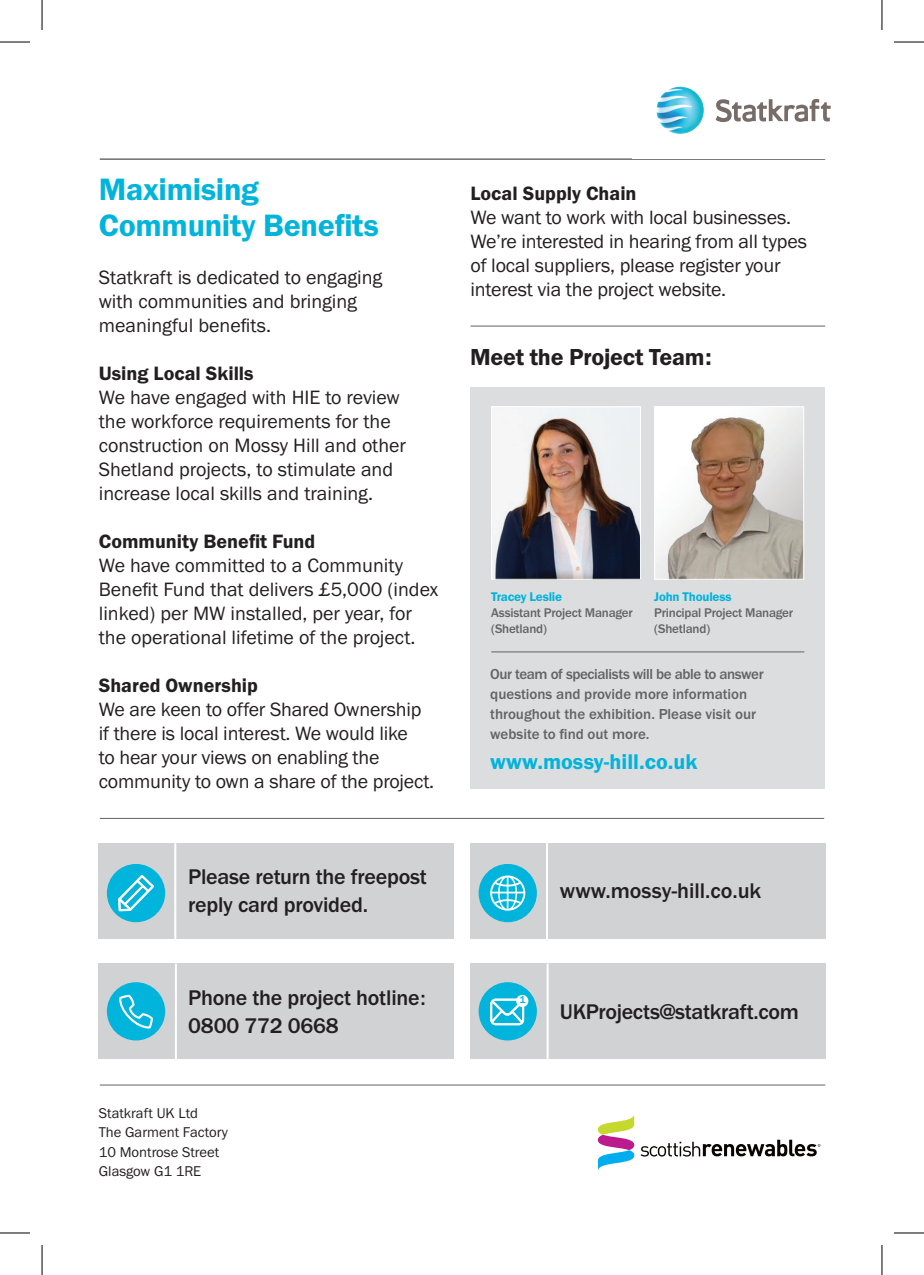
<style>
.page{position:relative;width:924px;height:1275px;background:#fff}
.page>*{position:absolute;margin:0;border:0;box-sizing:border-box;transform-origin:0 0}
.t1{font:32px/36px "Franklin Gothic URW Dem";letter-spacing:-.01em;color:#00b4db}
.t2{font:24px "Franklin Gothic URW Dem";letter-spacing:-.01em;color:#231f20}
.t3{font:500 22px/28px "Franklin Gothic URW";letter-spacing:-.01em;color:#231f20}
.t4{font:22px "Franklin Gothic URW Dem";color:#00b4db}
.t5{font:20px/24px "Franklin Gothic URW Boo";letter-spacing:-.01em;color:#231f20}
.t6{font:20px "Franklin Gothic URW Dem";color:#231f20}
.t7{font:500 15px/20px "Franklin Gothic URW";color:#636366}
.t8{font:14.6px "Franklin Gothic URW Boo";color:#231f20}
.t9{font:500 13px/16px "Franklin Gothic URW";letter-spacing:-.015em;color:#636366}
.t10{font:500 10.6px "Franklin Gothic URW";color:#00b4db}
.s1{font-family:"Franklin Gothic URW Dem";font-weight:400;color:#00b4db}
</style>
<div class="page">
<div style="left:470px;top:386px;width:354px;height:402px;background:#dcdddf"></div>
<div style="left:470px;top:843px;width:354px;height:96px;background:#d1d2d4"></div>
<div style="left:478px;top:864px;width:58px;height:58px;background:#00b4db;border-radius:50%"></div>
<hr style="left:545px;top:843px;width:2px;height:96px;background:#fff">
<svg style="left:490px;top:875px;width:35px;height:35px"></svg>
<hr style="left:100px;top:158px;width:724px;height:2px;background:#6c6d70">
<svg style="left:715px;top:99px;width:115px;height:23px"></svg>
<img style="left:656px;top:87px;width:47px;height:47px;border-radius:24px">
<hr style="left:100px;top:818px;width:723px;height:1px;background:#636366">
<hr style="left:470px;top:325px;width:354px;height:1px;background:#636366">
<hr style="left:100px;top:1084px;width:724px;height:1px;background:#636366">
<svg style="left:597px;top:1134px;width:37px;height:16px"></svg>
<svg style="left:597px;top:1150px;width:37px;height:20px"></svg>
<svg style="left:597px;top:1115px;width:37px;height:19px"></svg>
<svg style="left:640px;top:1139px;width:180px;height:17px"></svg>
<div style="left:98px;top:963px;width:355px;height:96px;background:#d1d2d4"></div>
<hr style="left:175px;top:963px;width:2px;height:96px;background:#fff">
<div style="left:107px;top:982px;width:58px;height:58px;background:#00b4db;border-radius:50%"></div>
<svg style="left:119px;top:994px;width:34px;height:34px"></svg>
<div style="left:470px;top:963px;width:354px;height:96px;background:#d1d2d4"></div>
<hr style="left:546px;top:963px;width:2px;height:96px;background:#fff">
<div style="left:478px;top:982px;width:58px;height:58px;background:#00b4db;border-radius:50%"></div>
<svg style="left:490px;top:998px;width:34px;height:27px"></svg>
<div style="left:516px;top:995px;width:12px;height:12px;background:#fff;border-radius:50%"></div>
<div style="left:98px;top:843px;width:355px;height:96px;background:#d1d2d4"></div>
<div style="left:107px;top:864px;width:58px;height:58px;background:#00b4db;border-radius:50%"></div>
<hr style="left:174px;top:843px;width:2px;height:96px;background:#fff">
<svg style="left:118px;top:875px;width:36px;height:36px"></svg>
<img style="left:656px;top:408px;width:145px;height:170px">
<div style="left:654px;top:406px;width:149px;height:174px;border:1px solid #fff"></div>
<img style="left:493px;top:408px;width:145px;height:170px">
<div style="left:491px;top:406px;width:149px;height:174px;border:1px solid #fff"></div>
<hr style="left:491px;top:651px;width:313px;height:1px;background:#636366">
<hr style="left:0;top:42px;width:30px;height:1px;background:#000">
<hr style="left:893px;top:42px;width:30px;height:1px;background:#000">
<hr style="left:0;top:1232px;width:30px;height:1px;background:#000">
<hr style="left:893px;top:1232px;width:30px;height:1px;background:#000">
<hr style="left:42px;top:0;width:1px;height:30px;background:#000">
<hr style="left:42px;top:1245px;width:1px;height:30px;background:#000">
<hr style="left:881px;top:0;width:1px;height:30px;background:#000">
<hr style="left:881px;top:1245px;width:1px;height:30px;background:#000">
<p class="t1" style="left:99px;top:171px;width:281px">Maximising<br>Community Benefits</p>
<p class="t5" style="left:99px;top:265px;width:285px">Statkraft is dedicated to engaging with communities and bringing meaningful benefits.</p>
<p class="t6" style="left:99px;top:361px;width:156px">Using Local Skills</p>
<p class="t5" style="left:99px;top:385px;width:309px">We have engaged with HIE to review the workforce requirements for the construction on Mossy Hill and other Shetland projects, to stimulate and increase local skills and training.</p>
<p class="t6" style="left:99px;top:529px;width:218px">Community Benefit Fund</p>
<p class="t5" style="left:99px;top:553px;width:341px">We have committed to a Community Benefit Fund that delivers £5,000 (index linked) per MW installed, per year, for the operational lifetime of the project.</p>
<p class="t6" style="left:99px;top:673px;width:161px">Shared Ownership</p>
<p class="t5" style="left:99px;top:697px;width:337px">We are keen to offer Shared Ownership if there is local interest. We would like<br>to hear your views on enabling the community to own a share of the project.</p>
<p class="t3" style="left:188px;top:862px;width:240px">Please return the freepost reply card provided.</p>
<p class="t3" style="left:188px;top:983px;width:239px">Phone the project hotline:</p>
<p class="t3" style="left:188px;top:1011px;width:152px">0800 772 0668</p>
<p class="t8" style="left:99px;top:1104px;width:101px">Statkraft UK Ltd</p>
<p class="t8" style="left:99px;top:1123px;width:131px">The Garment Factory</p>
<p class="t8" style="left:99px;top:1142px;width:122px">10 Montrose Street</p>
<p class="t8" style="left:99px;top:1161px;width:104px">Glasgow G1 1RE</p>
<p class="t6" style="left:470px;top:181px;width:167px">Local Supply Chain</p>
<p class="t5" style="left:470px;top:205px;width:338px">We want to work with local businesses.<br>We’re interested in hearing from all types of local suppliers, please register your interest via the project website.</p>
<p class="t2" style="left:470px;top:343px;width:243px">Meet the Project Team:</p>
<p class="t9" style="left:491px;top:588px;width:143px"><span class="s1">Tracey Leslie<br></span>Assistant Project Manager (Shetland)</p>
<p class="t9" style="left:654px;top:588px;width:140px"><span class="s1">John Thouless<br></span>Principal Project Manager (Shetland)</p>
<p class="t7" style="left:490px;top:663px;width:275px">Our team of specialists will be able to answer questions and provide more information throughout the exhibition. Please visit our website to find out more.</p>
<p class="t4" style="left:490px;top:748px;width:208px">www.mossy-hill.co.uk</p>
<p class="t3" style="left:559px;top:876px;width:203px">www.mossy-hill.co.uk</p>
<p class="t10" style="left:519px;top:993px;width:8px">1</p>
<p class="t3" style="left:559px;top:997px;width:240px">UKProjects@statkraft.com</p>
</div>
